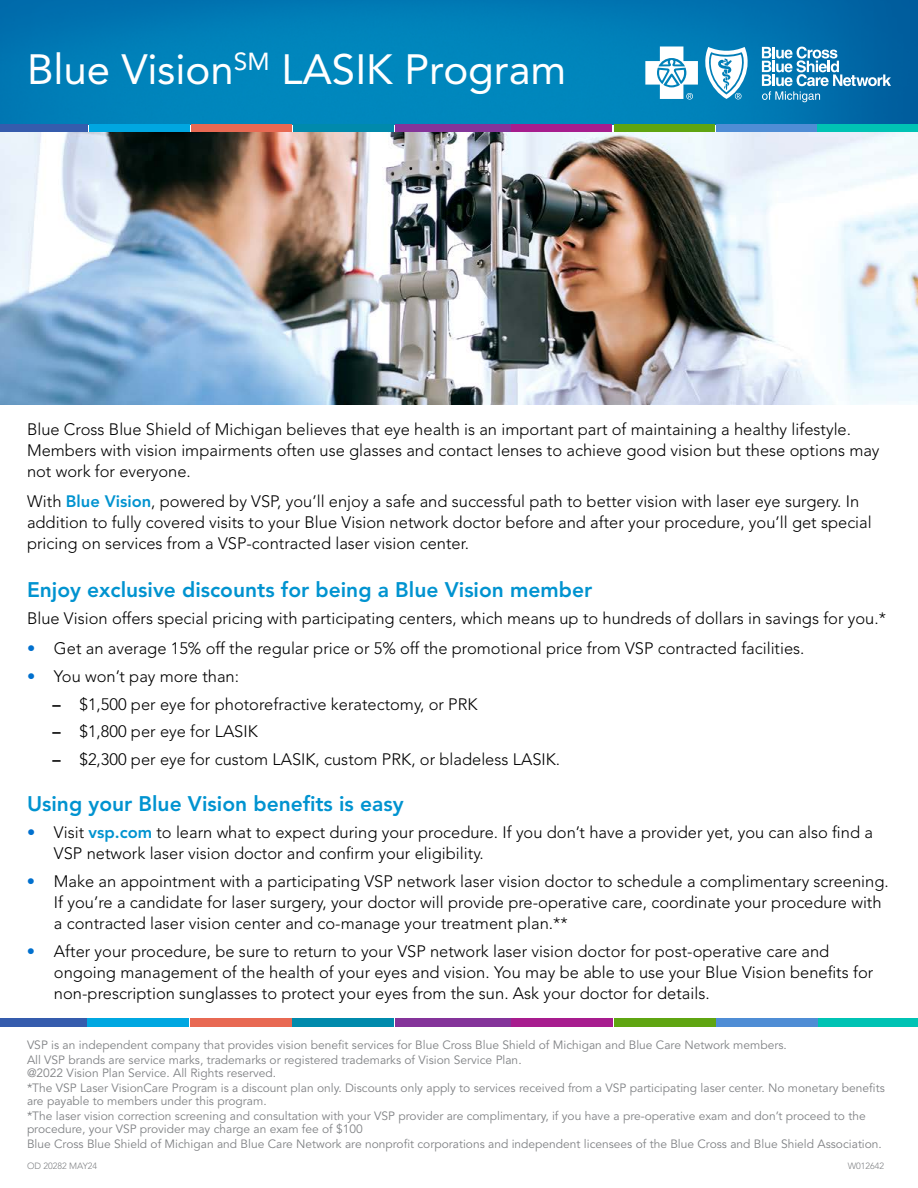
<style>
.page{position:relative;width:918px;height:1188px;background:#fff}
.page>*{position:absolute;margin:0;border:0;box-sizing:border-box;transform-origin:0 0}
.t1{font:42px "Avenir LT Std";color:#fff}
.t2{font:800 21px "Avenir LT Std";color:#0093d0}
.t3{font:300 16.5px/21px "Avenir LT Std";color:#000}
.t4{font:12px/15.1px "Avenir LT Std";color:#808285}
.t5{font:300 9px "Avenir LT Std";color:#808285}
.s1{font-weight:800;color:#0093d0}
.s2{color:#0070ce}
.s3{font-weight:800}
</style>
<div class="page">
<img style="left:0;top:0;width:918px;height:124px">
<div style="left:395px;top:124px;width:115px;height:9px;background:#84349a"></div>
<div style="left:614px;top:124px;width:100px;height:9px;background:#5fa511"></div>
<div style="left:716px;top:124px;width:101px;height:9px;background:#4f8dd5"></div>
<div style="left:511px;top:124px;width:101px;height:9px;background:#a71d8e"></div>
<div style="left:191px;top:124px;width:101px;height:9px;background:#e86953"></div>
<div style="left:293px;top:124px;width:101px;height:9px;background:#008aac"></div>
<div style="left:0;top:124px;width:87px;height:9px;background:#355cad"></div>
<div style="left:89px;top:124px;width:101px;height:9px;background:#00a7e1"></div>
<div style="left:818px;top:124px;width:100px;height:9px;background:#00c3b4"></div>
<div style="left:395px;top:1018px;width:115px;height:9px;background:#84349a"></div>
<div style="left:614px;top:1018px;width:101px;height:9px;background:#5fa511"></div>
<div style="left:716px;top:1018px;width:102px;height:9px;background:#4f8dd5"></div>
<div style="left:512px;top:1018px;width:101px;height:9px;background:#a71d8e"></div>
<div style="left:190px;top:1018px;width:101px;height:9px;background:#e86953"></div>
<div style="left:292px;top:1018px;width:102px;height:9px;background:#008aac"></div>
<div style="left:0;top:1018px;width:86px;height:9px;background:#355cad"></div>
<div style="left:88px;top:1018px;width:101px;height:9px;background:#00a7e1"></div>
<div style="left:819px;top:1018px;width:99px;height:9px;background:#00c3b4"></div>
<img style="left:0;top:133px;width:918px;height:272px">
<svg style="left:762px;top:47px;width:129px;height:55px;background:#3e8fbd"></svg>
<svg style="left:645px;top:46px;width:108px;height:54px"></svg>
<h1 class="t1" style="left:27px;top:45px;width:541px">Blue Vision<sup>SM</sup> LASIK Program</h1>
<p class="t3" style="left:27px;top:419px;width:854px">Blue Cross Blue Shield of Michigan believes that eye health is an important part of maintaining a healthy lifestyle.<br>Members with vision impairments often use glasses and contact lenses to achieve good vision but these options may not work for everyone.</p>
<p class="t3" style="left:27px;top:491px;width:846px">With <span class="s1">Blue Vision</span>, powered by VSP, you’ll enjoy a safe and successful path to better vision with laser eye surgery. In addition to fully covered visits to your Blue Vision network doctor before and after your procedure, you’ll get special pricing on services from a VSP-contracted laser vision center.</p>
<p class="t2" style="left:27px;top:577px;width:567px">Enjoy exclusive discounts for being a Blue Vision member</p>
<p class="t3" style="left:27px;top:608px;width:861px">Blue Vision offers special pricing with participating centers, which means up to hundreds of dollars in savings for you.*</p>
<p class="t3" style="left:27px;top:638px;width:779px"><span class="s2">•</span> Get an average 15% off the regular price or 5% off the promotional price from VSP contracted facilities.</p>
<p class="t3" style="left:27px;top:666px;width:214px"><span class="s2">•</span> You won’t pay more than:</p>
<p class="t3" style="left:52px;top:694px;width:427px"><span class="s3">–</span> $1,500 per eye for photorefractive keratectomy, or PRK</p>
<p class="t3" style="left:52px;top:721px;width:207px"><span class="s3">–</span> $1,800 per eye for LASIK</p>
<p class="t3" style="left:52px;top:749px;width:509px"><span class="s3">–</span> $2,300 per eye for custom LASIK, custom PRK, or bladeless LASIK.</p>
<p class="t2" style="left:27px;top:791px;width:378px">Using your Blue Vision benefits is easy</p>
<p class="t3" style="left:54px;top:822px;width:820px;text-indent:-27px"><span class="s2">•</span> Visit <span class="s1">vsp.com</span> to learn what to expect during your procedure. If you don’t have a provider yet, you can also find a<br>VSP network laser vision doctor and confirm your eligibility.</p>
<p class="t3" style="left:54px;top:871px;width:836px;text-indent:-27px"><span class="s2">•</span> Make an appointment with a participating VSP network laser vision doctor to schedule a complimentary screening.<br>If you’re a candidate for laser surgery, your doctor will provide pre-operative care, coordinate your procedure with a contracted laser vision center and co-manage your treatment plan.**</p>
<p class="t3" style="left:54px;top:941px;width:821px;text-indent:-27px"><span class="s2">•</span> After your procedure, be sure to return to your VSP network laser vision doctor for post-operative care and ongoing management of the health of your eyes and vision. You may be able to use your Blue Vision benefits for non-prescription sunglasses to protect your eyes from the sun. Ask your doctor for details.</p>
<p class="t4" style="left:27px;top:1038px;width:761px">VSP is an independent company that provides vision benefit services for Blue Cross Blue Shield of Michigan and Blue Care Network members.<br>All VSP brands are service marks, trademarks or registered trademarks of Vision Service Plan.</p>
<p class="t4" style="left:27px;top:1065px;width:859px">@2022 Vision Plan Service. All Rights reserved.<br>*The VSP Laser VisionCare Program is a discount plan only. Discounts only apply to services received from a VSP participating laser center. No monetary benefits</p>
<p class="t4" style="left:27px;top:1093px;width:840px">are payable to members under this program.<br>*The laser vision correction screening and consultation with your VSP provider are complimentary, if you have a pre-operative exam and don’t proceed to the</p>
<p class="t4" style="left:27px;top:1121px;width:856px">procedure, your VSP provider may charge an exam fee of $100<br>Blue Cross Blue Shield of Michigan and Blue Care Network are nonprofit corporations and independent licensees of the Blue Cross and Blue Shield Association.</p>
<p class="t5" style="left:27px;top:1161px;width:72px">OD 20282 MAY24</p>
<p class="t5" style="left:848px;top:1161px;width:38px">W012642</p>
</div>
